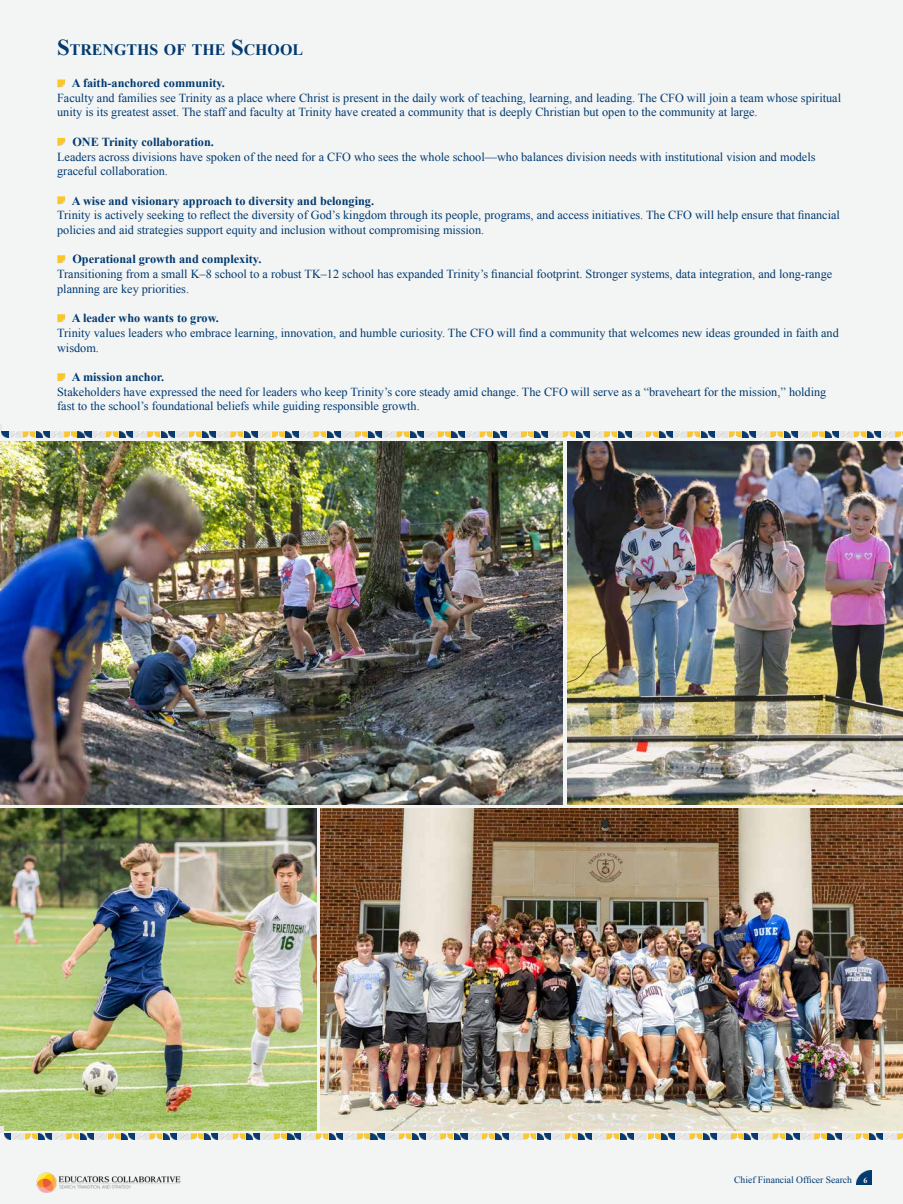
<style>
.page{position:relative;width:903px;height:1204px;background:#f3f4f4}
.page>*{position:absolute;margin:0;border:0;box-sizing:border-box;transform-origin:0 0}
.t1{font:700 15.92px "Times New Roman";color:#003a70}
.t2{font:12.25px/14.7px "Times New Roman";color:#003a70}
.t3{font:700 12.25px "Times New Roman";color:#003a70}
.t4{font:9.62px "Times New Roman";color:#003a70}
.s1{font-size:22.75px}
.s2{font-weight:700;font-size:7.88px;color:#fff}
</style>
<div class="page">
<img style="left:36px;top:1173px;width:145px;height:20px">
<img style="left:857px;top:1170px;width:15px;height:15px">
<svg style="left:57px;top:79px;width:8px;height:8px"></svg>
<svg style="left:57px;top:138px;width:8px;height:8px"></svg>
<svg style="left:57px;top:196px;width:8px;height:8px"></svg>
<svg style="left:57px;top:255px;width:8px;height:8px"></svg>
<svg style="left:57px;top:314px;width:8px;height:8px"></svg>
<svg style="left:57px;top:373px;width:8px;height:8px"></svg>
<img style="left:1px;top:441px;width:561px;height:363px">
<img style="left:320px;top:808px;width:583px;height:318px">
<img style="left:567px;top:441px;width:336px;height:363px">
<img style="left:1px;top:808px;width:316px;height:318px">
<svg style="left:0;top:424px;width:903px;height:14px"></svg>
<svg style="left:0;top:1126px;width:903px;height:14px"></svg>
<h1 class="t1" style="left:57px;top:39px;width:247px"><span class="s1">S</span>TRENGTHS OF THE <span class="s1">S</span>CHOOL</h1>
<p class="t3" style="left:72px;top:75px;width:155px">A faith-anchored community.</p>
<p class="t2" style="left:57px;top:90px;width:785px">Faculty and families see Trinity as a place where Christ is present in the daily work of teaching, learning, and leading. The CFO will join a team whose spiritual unity is its greatest asset. The staff and faculty at Trinity have created a community that is deeply Christian but open to the community at large.</p>
<p class="t3" style="left:72px;top:133px;width:143px">ONE Trinity collaboration.</p>
<p class="t2" style="left:57px;top:149px;width:760px">Leaders across divisions have spoken of the need for a CFO who sees the whole school—who balances division needs with institutional vision and models graceful collaboration.</p>
<p class="t3" style="left:72px;top:192px;width:304px">A wise and visionary approach to diversity and belonging.</p>
<p class="t2" style="left:57px;top:208px;width:784px">Trinity is actively seeking to reflect the diversity of God’s kingdom through its people, programs, and access initiatives. The CFO will help ensure that financial policies and aid strategies support equity and inclusion without compromising mission.</p>
<p class="t3" style="left:72px;top:251px;width:190px">Operational growth and complexity.</p>
<p class="t2" style="left:57px;top:267px;width:777px">Transitioning from a small K–8 school to a robust TK–12 school has expanded Trinity’s financial footprint. Stronger systems, data integration, and long-range planning are key priorities.</p>
<p class="t3" style="left:72px;top:310px;width:149px">A leader who wants to grow.</p>
<p class="t2" style="left:57px;top:325px;width:783px">Trinity values leaders who embrace learning, innovation, and humble curiosity. The CFO will find a community that welcomes new ideas grounded in faith and wisdom.</p>
<p class="t3" style="left:72px;top:369px;width:94px">A mission anchor.</p>
<p class="t2" style="left:57px;top:384px;width:771px">Stakeholders have expressed the need for leaders who keep Trinity’s core steady amid change. The CFO will serve as a “braveheart for the mission,” holding fast to the school’s foundational beliefs while guiding responsible growth.</p>
<p class="t4" style="left:734px;top:1173px;width:135px">Chief Financial Officer Search <span class="s2">6</span></p>
</div>
